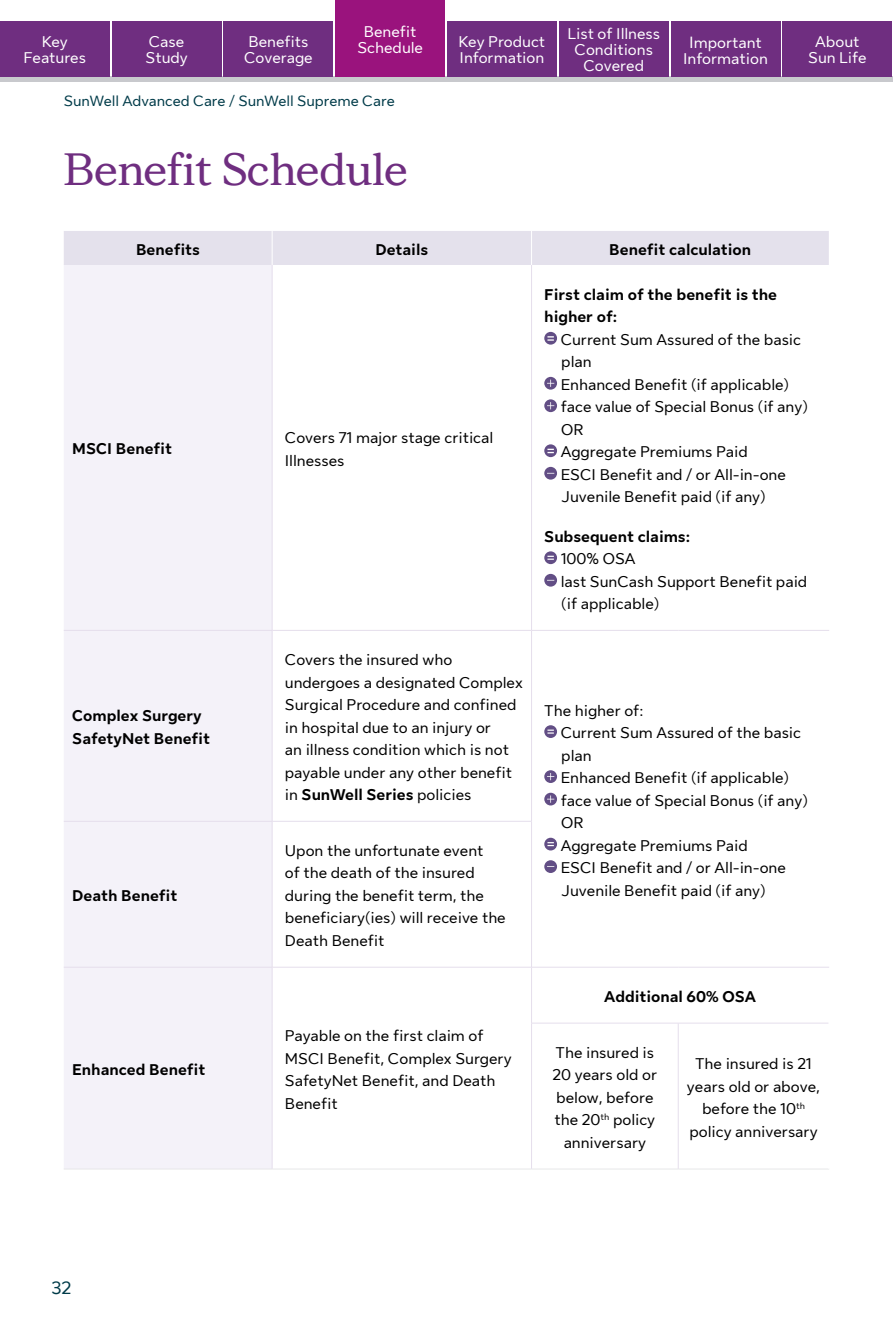
<style>
.page{position:relative;width:893px;height:1320px;background:#fff}
.page>*{position:absolute;margin:0;border:0;box-sizing:border-box;transform-origin:0 0}
.t1{font:700 45px "Sun Life New Display";color:#6f2e80}
.t2{font:18px "Sun Life New Text";color:#003b49}
.t3{font:15.75px/22.5px "Sun Life New Text";color:#000}
.t4{font:700 15.75px/22.5px "Sun Life New Text";color:#000}
.t5{font:15.75px/16.2px "Sun Life New Text";color:#fff;text-align:center}
.t6{font:15px "Sun Life New Text";color:#003b49}
.s1{font-size:16.5px}
.s2{font-weight:700}
</style>
<div class="page">
<div style="left:64px;top:231px;width:765px;height:34px;background:#e4e1ec"></div>
<div style="left:64px;top:265px;width:208px;height:904px;background:#f4f2f9"></div>
<hr style="left:64px;top:1169px;width:208px;height:1px;background:#e6e7e8">
<hr style="left:272px;top:1169px;width:259px;height:1px;background:#e6e7e8">
<hr style="left:531px;top:1169px;width:147px;height:1px;background:#e6e7e8">
<hr style="left:678px;top:1169px;width:151px;height:1px;background:#e6e7e8">
<hr style="left:272px;top:265px;width:1px;height:365px;background:#e5deec">
<hr style="left:531px;top:265px;width:1px;height:365px;background:#e5deec">
<hr style="left:64px;top:630px;width:208px;height:1px;background:#e5deec">
<hr style="left:272px;top:630px;width:259px;height:1px;background:#e5deec">
<hr style="left:272px;top:631px;width:1px;height:190px;background:#e5deec">
<hr style="left:531px;top:630px;width:147px;height:1px;background:#e5deec">
<hr style="left:531px;top:631px;width:1px;height:190px;background:#e5deec">
<hr style="left:678px;top:630px;width:151px;height:1px;background:#e5deec">
<hr style="left:64px;top:821px;width:208px;height:1px;background:#e5deec">
<hr style="left:272px;top:821px;width:260px;height:1px;background:#e5deec">
<hr style="left:272px;top:822px;width:1px;height:145px;background:#e5deec">
<hr style="left:531px;top:822px;width:1px;height:145px;background:#e5deec">
<hr style="left:64px;top:967px;width:208px;height:1px;background:#e5deec">
<hr style="left:272px;top:967px;width:259px;height:1px;background:#e5deec">
<hr style="left:272px;top:967px;width:1px;height:56px;background:#e5deec">
<hr style="left:272px;top:1023px;width:1px;height:146px;background:#e5deec">
<hr style="left:531px;top:967px;width:147px;height:1px;background:#e5deec">
<hr style="left:531px;top:967px;width:1px;height:56px;background:#e5deec">
<hr style="left:678px;top:967px;width:151px;height:1px;background:#e5deec">
<hr style="left:531px;top:1023px;width:147px;height:1px;background:#e5deec">
<hr style="left:531px;top:1023px;width:1px;height:146px;background:#e5deec">
<hr style="left:678px;top:1023px;width:150px;height:1px;background:#e5deec">
<hr style="left:678px;top:1023px;width:1px;height:146px;background:#e5deec">
<hr style="left:272px;top:231px;width:1px;height:34px;background:#fff">
<hr style="left:531px;top:231px;width:1px;height:34px;background:#fff">
<div style="left:544px;top:332px;width:13px;height:13px;background:#624e85;border-radius:50%"></div>
<svg style="left:547px;top:336px;width:7px;height:5px"></svg>
<svg style="left:544px;top:377px;width:13px;height:13px"></svg>
<svg style="left:547px;top:380px;width:7px;height:7px"></svg>
<svg style="left:544px;top:399px;width:13px;height:13px"></svg>
<svg style="left:547px;top:402px;width:7px;height:7px"></svg>
<svg style="left:544px;top:444px;width:13px;height:13px"></svg>
<svg style="left:547px;top:449px;width:7px;height:4px"></svg>
<svg style="left:544px;top:467px;width:13px;height:13px"></svg>
<svg style="left:544px;top:551px;width:13px;height:13px"></svg>
<svg style="left:547px;top:556px;width:7px;height:4px"></svg>
<svg style="left:544px;top:574px;width:13px;height:13px"></svg>
<svg style="left:544px;top:725px;width:13px;height:13px"></svg>
<svg style="left:547px;top:730px;width:7px;height:4px"></svg>
<svg style="left:544px;top:770px;width:13px;height:13px"></svg>
<svg style="left:547px;top:773px;width:7px;height:7px"></svg>
<svg style="left:544px;top:793px;width:13px;height:12px"></svg>
<svg style="left:547px;top:795px;width:7px;height:8px"></svg>
<svg style="left:544px;top:838px;width:13px;height:12px"></svg>
<svg style="left:547px;top:842px;width:7px;height:4px"></svg>
<svg style="left:544px;top:860px;width:13px;height:13px"></svg>
<div style="left:0;top:77px;width:893px;height:5px;background:#c8c9cd"></div>
<div style="left:335px;top:0;width:110px;height:77px;background:#9a137d"></div>
<div style="left:112px;top:21px;width:109px;height:56px;background:#6f2e80"></div>
<div style="left:559px;top:21px;width:110px;height:56px;background:#6f2e80"></div>
<div style="left:0;top:21px;width:110px;height:56px;background:#6f2e80"></div>
<div style="left:224px;top:21px;width:109px;height:56px;background:#6f2e80"></div>
<div style="left:671px;top:21px;width:109px;height:56px;background:#6f2e80"></div>
<div style="left:447px;top:21px;width:110px;height:56px;background:#6f2e80"></div>
<div style="left:782px;top:21px;width:110px;height:56px;background:#6f2e80"></div>
<p class="t5" style="left:357px;top:22px;width:67px">Benefit<br>Schedule</p>
<p class="t5" style="left:145px;top:33px;width:44px;text-align:left">Case<br>Study</p>
<p class="t5" style="left:567px;top:25px;width:94px">List of Illness<br>Conditions<br>Covered</p>
<p class="t5" style="left:24px;top:33px;width:64px">Key<br>Features</p>
<p class="t5" style="left:244px;top:33px;width:70px;text-align:left">Benefits<br>Coverage</p>
<p class="t5" style="left:683px;top:33px;width:86px"><span class="s1">I</span>mportant<br>Information</p>
<p class="t5" style="left:459px;top:33px;width:88px;text-align:left">Key Product<br>Information</p>
<p class="t5" style="left:808px;top:33px;width:60px">About<br>Sun Life</p>
<p class="t6" style="left:64px;top:90px;width:333px">SunWell Advanced Care / SunWell Supreme Care</p>
<p class="t1" style="left:64px;top:139px;width:345px">Benefit Schedule</p>
<p class="t4" style="left:136px;top:237px;width:65px">Benefits</p>
<p class="t4" style="left:376px;top:237px;width:54px">Details</p>
<p class="t4" style="left:609px;top:237px;width:143px">Benefit calculation</p>
<p class="t4" style="left:72px;top:437px;width:101px">MSCI Benefit</p>
<p class="t3" style="left:285px;top:426px;width:210px">Covers 71 major stage critical<br>Illnesses</p>
<p class="t4" style="left:544px;top:282px;width:234px">First claim of the benefit is the</p>
<p class="t4" style="left:544px;top:304px;width:75px">higher of:</p>
<p class="t3" style="left:561px;top:327px;width:242px">Current Sum Assured of the basic</p>
<p class="t3" style="left:561px;top:350px;width:32px">plan</p>
<p class="t3" style="left:561px;top:372px;width:230px">Enhanced Benefit (if applicable)</p>
<p class="t3" style="left:561px;top:394px;width:249px">face value of Special Bonus (if any)</p>
<p class="t3" style="left:561px;top:417px;width:24px">OR</p>
<p class="t3" style="left:561px;top:439px;width:189px">Aggregate Premiums Paid</p>
<p class="t3" style="left:561px;top:462px;width:227px">ESCI Benefit and / or All-in-one</p>
<p class="t3" style="left:561px;top:485px;width:206px">Juvenile Benefit paid (if any)</p>
<p class="t3" style="left:561px;top:524px;width:248px;text-indent:-16px"><span class="s2">Subsequent claims:<br></span>100% OSA<br>last SunCash Support Benefit paid (if applicable)</p>
<p class="t3" style="left:285px;top:647px;width:239px">Covers the insured who undergoes a designated Complex<br>Surgical Procedure and confined in hospital due to an injury or<br>an illness condition which is not payable under any other benefit in <span class="s2">SunWell Series</span> policies</p>
<p class="t3" style="left:561px;top:698px;width:249px;text-indent:-16px">The higher of:<br>Current Sum Assured of the basic plan<br>Enhanced Benefit (if applicable) face value of Special Bonus (if any)<br>OR<br>Aggregate Premiums Paid<br>ESCI Benefit and / or All-in-one</p>
<p class="t4" style="left:72px;top:704px;width:139px">Complex Surgery<br>SafetyNet Benefit</p>
<p class="t3" style="left:285px;top:838px;width:222px">Upon the unfortunate event<br>of the death of the insured during the benefit term, the beneficiary(ies) will receive the<br>Death Benefit</p>
<p class="t4" style="left:72px;top:883px;width:107px">Death Benefit</p>
<p class="t3" style="left:561px;top:878px;width:206px">Juvenile Benefit paid (if any)</p>
<p class="t4" style="left:72px;top:1057px;width:135px">Enhanced Benefit</p>
<p class="t2" style="left:51px;top:1275px;width:21px">32</p>
<p class="t3" style="left:285px;top:1023px;width:228px">Payable on the first claim of<br>MSCI Benefit, Complex Surgery<br>SafetyNet Benefit, and Death<br>Benefit</p>
<p class="t4" style="left:604px;top:984px;width:153px">Additional 60% OSA</p>
<p class="t3" style="left:552px;top:1040px;width:106px;text-align:center">The insured is<br>20 years old or below, before the 20<sup>th</sup> policy anniversary</p>
<p class="t3" style="left:687px;top:1051px;width:135px;text-align:center">The insured is 21 years old or above, before the 10<sup>th </sup>policy anniversary</p>
</div>
